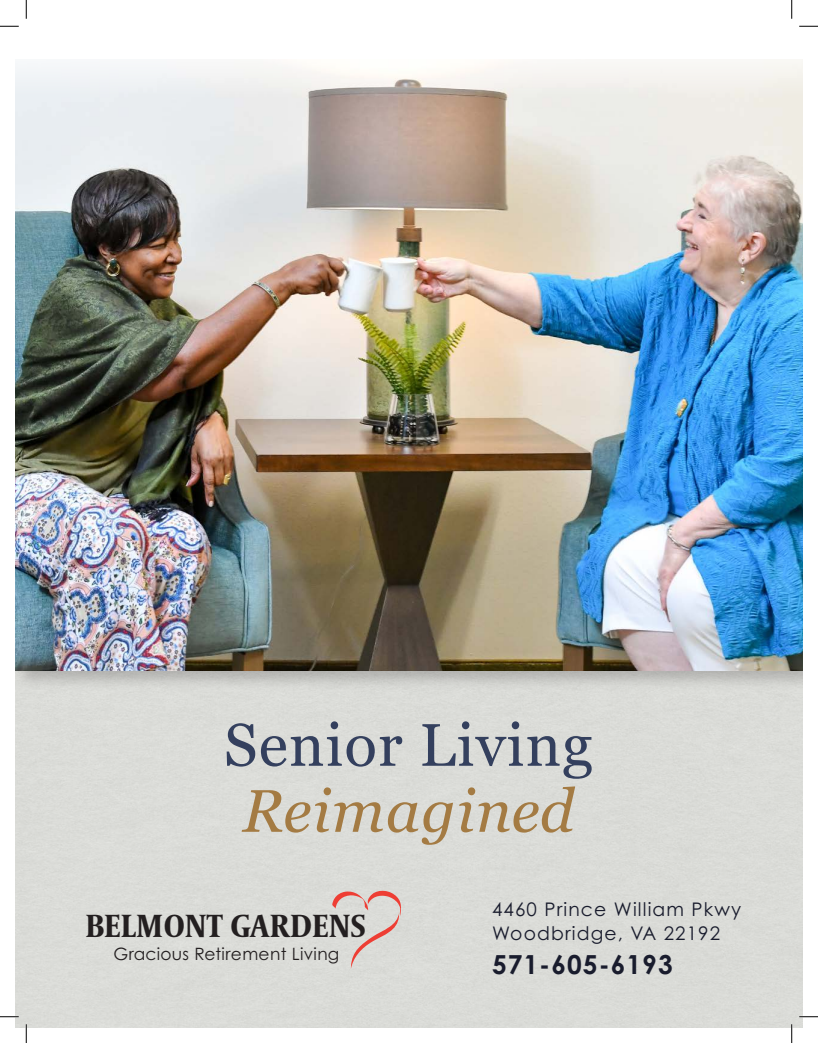
<style>
.page{position:relative;width:818px;height:1043px;background:#fff}
.page>*{position:absolute;margin:0;border:0;box-sizing:border-box;transform-origin:0 0}
.t1{font:60px/66px "Georgia";letter-spacing:.02em;color:#34405e;text-align:center}
.t2{font:700 31.88px "Coranto 2 Headline";color:#231f20}
.t3{font:700 26.25px "Century Gothic Pro";letter-spacing:.04em;color:#191c2d}
.t4{font:18.75px/24px "Century Gothic Pro";letter-spacing:.06em;color:#191c2d}
.t5{font:17px "Century Gothic Pro";letter-spacing:.02em;color:#231f20}
.s1{font-style:italic;color:#a47b43}
</style>
<div class="page">
<svg style="left:332px;top:888px;width:69px;height:80px;background:#dccbc7"></svg>
<div style="left:15px;top:580px;width:787px;height:111px;background:#231f20;opacity:.24"></div>
<img style="left:15px;top:60px;width:787px;height:610px">
<svg style="left:0;top:25px;width:19px;height:2px"></svg>
<svg style="left:799px;top:25px;width:19px;height:2px"></svg>
<svg style="left:0;top:1015px;width:19px;height:2px"></svg>
<svg style="left:799px;top:1015px;width:19px;height:2px"></svg>
<svg style="left:25px;top:0;width:2px;height:19px"></svg>
<svg style="left:25px;top:1024px;width:2px;height:18px"></svg>
<svg style="left:791px;top:0;width:1px;height:19px"></svg>
<svg style="left:790px;top:1024px;width:2px;height:18px"></svg>
<p class="t1" style="left:224px;top:709px;width:370px">Senior Living<br><span class="s1">Reimagined</span></p>
<p class="t2" style="left:85px;top:900px;width:282px">BELMONT GARDENS</p>
<p class="t5" style="left:114px;top:943px;width:227px">Gracious Retirement Living</p>
<p class="t4" style="left:492px;top:897px;width:250px">4460 Prince William Pkwy<br>Woodbridge, VA 22192</p>
<p class="t3" style="left:492px;top:948px;width:182px">571-605-6193</p>
</div>
